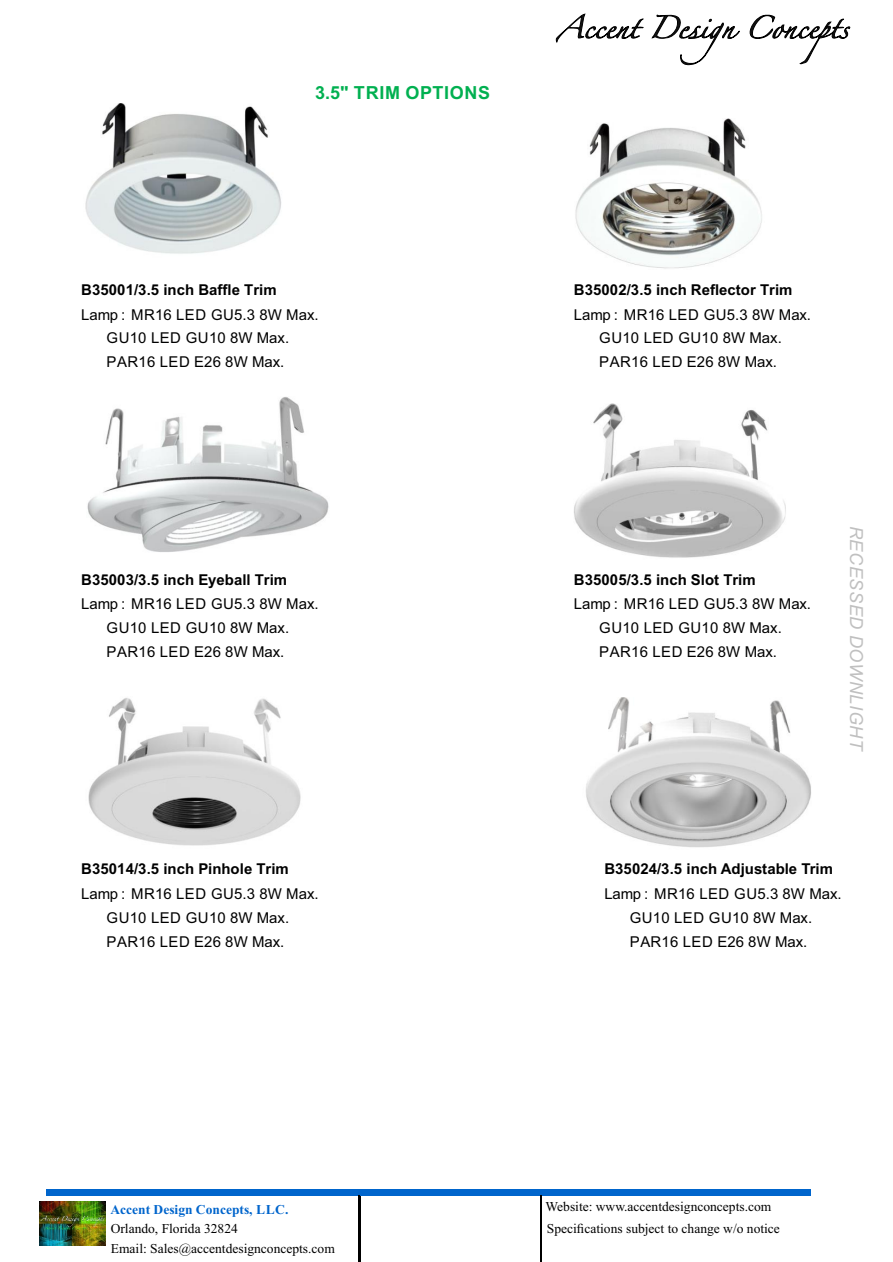
<style>
.page{position:relative;width:893px;height:1262px;background:#fff}
.page>*{position:absolute;margin:0;border:0;box-sizing:border-box;transform-origin:0 0}
.t1{font:italic 18px "Arial";letter-spacing:.035em;color:#c0c0c0}
.t2{font:700 18px "Arial";letter-spacing:.035em;color:#00b050}
.t3{font:15px "Arial";letter-spacing:.01em;color:#000}
.t4{font:700 15px "Arial";color:#000}
.t5{font:13.5px "Times New Roman";color:#000}
.t6{font:700 13.5px "Times New Roman";color:#0065cc}
.s1{font-family:"Arial Unicode MS"}
</style>
<div class="page">
<img style="left:85px;top:103px;width:196px;height:151px">
<img style="left:575px;top:118px;width:187px;height:151px">
<img style="left:87px;top:397px;width:242px;height:155px">
<img style="left:574px;top:403px;width:212px;height:155px">
<img style="left:88px;top:698px;width:213px;height:148px">
<img style="left:586px;top:697px;width:225px;height:151px">
<svg style="left:749px;top:15px;width:101px;height:49px"></svg>
<svg style="left:556px;top:14px;width:87px;height:28px"></svg>
<svg style="left:652px;top:14px;width:88px;height:51px"></svg>
<div style="left:46px;top:1188px;width:764px;height:7px;background:#0065cc"></div>
<hr style="left:540px;top:1195px;width:2px;height:66px;background:#000">
<hr style="left:358px;top:1195px;width:2px;height:66px;background:#000">
<img style="left:40px;top:1201px;width:66px;height:44px">
<p class="t2" style="left:315px;top:86px;width:177px">3.5" TRIM OPTIONS</p>
<p class="t4" style="left:81px;top:284px;width:197px">B35001/3.5 inch Baffle Trim</p>
<p class="t4" style="left:574px;top:284px;width:220px">B35002/3.5 inch Reflector Trim</p>
<p class="t3" style="left:81px;top:308px;width:239px">Lamp<span class="s1">：</span>MR16 LED GU5.3 8W Max.</p>
<p class="t3" style="left:574px;top:308px;width:239px">Lamp<span class="s1">：</span>MR16 LED GU5.3 8W Max.</p>
<p class="t3" style="left:107px;top:332px;width:184px">GU10 LED GU10 8W Max.</p>
<p class="t3" style="left:599px;top:332px;width:184px">GU10 LED GU10 8W Max.</p>
<p class="t3" style="left:107px;top:356px;width:179px">PAR16 LED E26 8W Max.</p>
<p class="t3" style="left:599px;top:356px;width:179px">PAR16 LED E26 8W Max.</p>
<p class="t4" style="left:81px;top:574px;width:207px">B35003/3.5 inch Eyeball Trim</p>
<p class="t4" style="left:574px;top:574px;width:183px">B35005/3.5 inch Slot Trim</p>
<p class="t3" style="left:81px;top:598px;width:239px">Lamp<span class="s1">：</span>MR16 LED GU5.3 8W Max.</p>
<p class="t3" style="left:574px;top:598px;width:239px">Lamp<span class="s1">：</span>MR16 LED GU5.3 8W Max.</p>
<p class="t3" style="left:107px;top:622px;width:184px">GU10 LED GU10 8W Max.</p>
<p class="t3" style="left:599px;top:622px;width:184px">GU10 LED GU10 8W Max.</p>
<p class="t3" style="left:107px;top:646px;width:179px">PAR16 LED E26 8W Max.</p>
<p class="t3" style="left:599px;top:646px;width:179px">PAR16 LED E26 8W Max.</p>
<p class="t1" style="left:863px;top:526px;width:225px;rotate:90deg">RECESSED DOWNLIGHT</p>
<p class="t4" style="left:81px;top:863px;width:209px">B35014/3.5 inch Pinhole Trim</p>
<p class="t4" style="left:604px;top:863px;width:230px">B35024/3.5 inch Adjustable Trim</p>
<p class="t3" style="left:81px;top:887px;width:239px">Lamp<span class="s1">：</span>MR16 LED GU5.3 8W Max.</p>
<p class="t3" style="left:604px;top:887px;width:239px">Lamp<span class="s1">：</span>MR16 LED GU5.3 8W Max.</p>
<p class="t3" style="left:107px;top:911px;width:184px">GU10 LED GU10 8W Max.</p>
<p class="t3" style="left:629px;top:911px;width:184px">GU10 LED GU10 8W Max.</p>
<p class="t3" style="left:107px;top:935px;width:179px">PAR16 LED E26 8W Max.</p>
<p class="t3" style="left:629px;top:935px;width:179px">PAR16 LED E26 8W Max.</p>
<p class="t6" style="left:110px;top:1205px;width:180px">Accent Design Concepts, LLC.</p>
<p class="t5" style="left:545px;top:1201px;width:227px">Website: www.accentdesignconcepts.com</p>
<p class="t5" style="left:111px;top:1223px;width:129px">Orlando, Florida 32824</p>
<p class="t5" style="left:547px;top:1223px;width:234px">Specifications subject to change w/o notice</p>
<p class="t5" style="left:111px;top:1243px;width:225px">Email: Sales@accentdesignconcepts.com</p>
</div>
